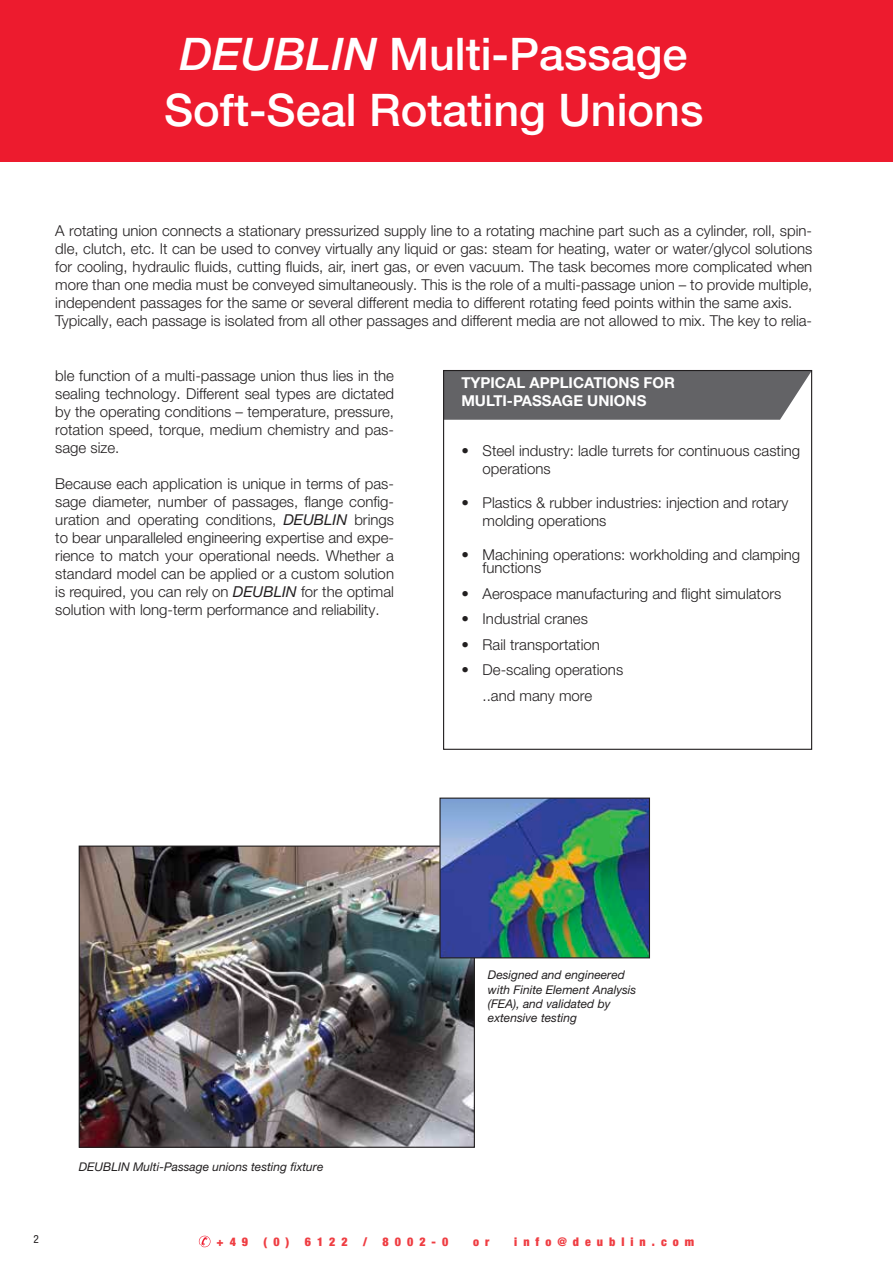
<style>
.page{position:relative;width:893px;height:1263px;background:#fff}
.page>*{position:absolute;margin:0;border:0;box-sizing:border-box;transform-origin:0 0}
.t1{font:500 45px/55.5px "Helvetica Neue LT Pro";color:#fff;text-align:center}
.t2{font:300 15px/18px "Helvetica Neue LT Pro";color:#221f20}
.t3{font:700 15px/18px "Helvetica Neue LT Pro";color:#fff}
.t4{font:italic 12px/14.4px "Helvetica Neue LT Pro";color:#221f20}
.t5{font:900 condensed 12px "Helvetica Neue LT Pro";letter-spacing:.5em;color:#ef3d42}
.t6{font:condensed 11.25px "Helvetica Neue LT Pro";color:#221f20}
.s1{font-style:italic}
.s2{font-weight:400;font-style:italic}
</style>
<div class="page">
<div style="left:0;top:0;width:893px;height:162px;background:#ed1b2e"></div>
<div style="left:445px;top:372px;width:365px;height:48px;background:#636366"></div>
<div style="left:443px;top:370px;width:369px;height:380px;border:1px solid #221f20"></div>
<img style="left:81px;top:847px;width:392px;height:299px">
<div style="left:79px;top:845px;width:396px;height:303px;border:1px solid #221f20"></div>
<img style="left:441px;top:799px;width:207px;height:157px">
<div style="left:439px;top:797px;width:211px;height:161px;border:1px solid #221f20"></div>
<svg style="left:199px;top:1236px;width:11px;height:11px"></svg>
<h1 class="t1" style="left:164px;top:26px;width:541px"><span class="s1">DEUBLIN</span> Multi-Passage<br>Soft-Seal Rotating Unions</h1>
<p class="t2" style="left:55px;top:221px;width:758px">A rotating union connects a stationary pressurized supply line to a rotating machine part such as a cylinder, roll, spin&shy;dle, clutch, etc. It can be used to convey virtually any liquid or gas: steam for heating, water or water/glycol solutions for cooling, hydraulic fluids, cutting fluids, air, inert gas, or even vacuum. The task becomes more complicated when more than one media must be conveyed simultaneously. This is the role of a multi-passage union – to provide multiple, independent passages for the same or several different media to different rotating feed points within the same axis.<br>Typically, each passage is isolated from all other passages and different media are not allowed to mix. The key to relia-</p>
<p class="t2" style="left:55px;top:366px;width:340px;text-align:justify">ble function of a multi-passage union thus lies in the sealing technology. Different seal types are dictated by the operating conditions – temperature, pressure, rotation speed, torque, medium chemistry and pas&shy;sage size.</p>
<p class="t2" style="left:55px;top:474px;width:340px;text-align:justify">Because each application is unique in terms of pas&shy;sage diameter, number of passages, flange config&shy;uration and operating conditions, <span class="s2">DEUBLIN</span> brings to bear unparalleled engineering expertise and expe&shy;rience to match your operational needs. Whether a standard model can be applied or a custom solution is required, you can rely on <span class="s2">DEUBLIN</span> for the optimal solution with long-term performance and reliability.</p>
<p class="t3" style="left:461px;top:374px;width:215px">TYPICAL APPLICATIONS FOR<br>MULTI-PASSAGE UNIONS</p>
<p class="t2" style="left:483px;top:441px;width:319px;text-indent:-21px">• Steel industry: ladle turrets for continuous casting operations</p>
<p class="t2" style="left:483px;top:493px;width:307px;text-indent:-21px">• Plastics &amp; rubber industries: injection and rotary molding operations</p>
<p class="t2" style="left:483px;top:548px;width:319px;line-height:13.5px;text-indent:-21px">• Machining operations: workholding and clamping functions</p>
<p class="t2" style="left:461px;top:584px;width:321px">• Aerospace manufacturing and flight simulators</p>
<p class="t2" style="left:461px;top:610px;width:128px">• Industrial cranes</p>
<p class="t2" style="left:461px;top:635px;width:140px">• Rail transportation</p>
<p class="t2" style="left:483px;top:657px;width:142px;line-height:25.5px;text-indent:-21px">• De-scaling operations ..and many more</p>
<p class="t4" style="left:79px;top:1159px;width:246px">DEUBLIN Multi-Passage unions testing fixture</p>
<p class="t4" style="left:488px;top:967px;width:150px">Designed and engineered with Finite Element Analysis (FEA), and validated by extensive testing</p>
<p class="t6" style="left:34px;top:1232px;width:7px">2</p>
<p class="t5" style="left:216px;top:1234px;width:33px">+49</p>
<p class="t5" style="left:264px;top:1234px;width:86px">(0) 6122</p>
<p class="t5" style="left:363px;top:1234px;width:5px">/</p>
<p class="t5" style="left:383px;top:1234px;width:67px">8002-0</p>
<p class="t5" style="left:473px;top:1234px;width:18px">o r</p>
<p class="t5" style="left:514px;top:1234px;width:181px">info@deublin.com</p>
</div>
